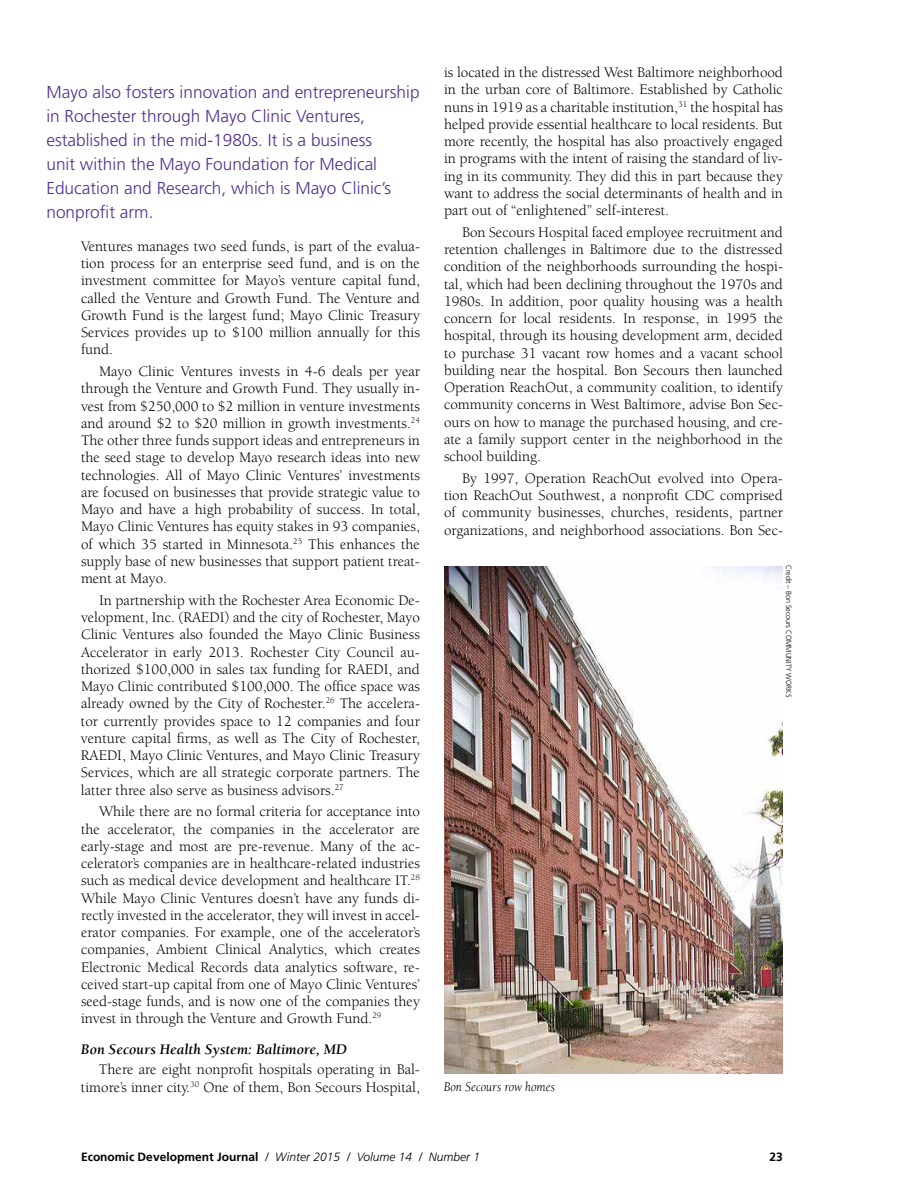
<style>
.page{position:relative;width:918px;height:1188px;background:#fff}
.page>*{position:absolute;margin:0;border:0;box-sizing:border-box;transform-origin:0 0}
.t1{font:300 17.25px/24px "Frutiger";color:#522e91}
.t2{font:15px/17.2px "Berkeley";color:#000;text-align:justify}
.t3{font:italic 700 15px "Berkeley";color:#000}
.t4{font:italic 13.5px "Berkeley";color:#000;scale:.95 1}
.t5{font:italic 300 12px "Frutiger";color:#000}
.t6{font:700 12px "Frutiger";color:#000}
.t7{font:300 7.5px "Frutiger";color:#000;scale:.95 1}
.s1{font-weight:700;font-style:normal}
</style>
<div class="page">
<img style="left:444px;top:567px;width:338px;height:507px">
<p class="t1" style="left:46px;top:80px;width:375px">Mayo also fosters innovation and entrepreneurship in Rochester through Mayo Clinic Ventures, established in the mid-1980s. It is a business<br>unit within the Mayo Foundation for Medical Education and Research, which is Mayo Clinic’s nonprofit arm.</p>
<p class="t2" style="left:81px;top:238px;width:341px">Ventures manages two seed funds, is part of the evalua&shy;tion process for an enterprise seed fund, and is on the investment committee for Mayo’s venture capital fund, called the Venture and Growth Fund. The Venture and Growth Fund is the largest fund; Mayo Clinic Treasury Services provides up to $100 million annually for this fund.</p>
<p class="t2" style="left:81px;top:363px;width:341px;text-indent:18px">Mayo Clinic Ventures invests in 4-6 deals per year through the Venture and Growth Fund. They usually in&shy;vest from $250,000 to $2 million in venture investments and around $2 to $20 million in growth investments.<sup>24<br></sup>The other three funds support ideas and entrepreneurs in the seed stage to develop Mayo research ideas into new technologies. All of Mayo Clinic Ventures’ investments are focused on businesses that provide strategic value to Mayo and have a high probability of success. In total, Mayo Clinic Ventures has equity stakes in 93 companies, of which 35 started in Minnesota.<sup>25</sup> This enhances the supply base of new businesses that support patient treat&shy;ment at Mayo.</p>
<p class="t2" style="left:81px;top:592px;width:341px;text-indent:18px">In partnership with the Rochester Area Economic De&shy;velopment, Inc. (RAEDI) and the city of Rochester, Mayo Clinic Ventures also founded the Mayo Clinic Business Accelerator in early 2013. Rochester City Council au&shy;thorized $100,000 in sales tax funding for RAEDI, and Mayo Clinic contributed $100,000. The office space was already owned by the City of Rochester.<sup>26</sup> The accelera&shy;tor currently provides space to 12 companies and four venture capital firms, as well as The City of Rochester, RAEDI, Mayo Clinic Ventures, and Mayo Clinic Treasury Services, which are all strategic corporate partners. The latter three also serve as business advisors.<sup>27</sup></p>
<p class="t2" style="left:81px;top:803px;width:341px;text-indent:18px">While there are no formal criteria for acceptance into the accelerator, the companies in the accelerator are early-stage and most are pre-revenue. Many of the ac&shy;celerator’s companies are in healthcare-related industries such as medical device development and healthcare IT.<sup>28<br></sup>While Mayo Clinic Ventures doesn’t have any funds di&shy;rectly invested in the accelerator, they will invest in accel&shy;erator companies. For example, one of the accelerator’s companies, Ambient Clinical Analytics, which creates Electronic Medical Records data analytics software, re&shy;ceived start-up capital from one of Mayo Clinic Ventures’ seed-stage funds, and is now one of the companies they invest in through the Venture and Growth Fund.<sup>29</sup></p>
<p class="t3" style="left:81px;top:1042px;width:268px">Bon Secours Health System: Baltimore, MD</p>
<p class="t2" style="left:81px;top:1061px;width:340px;text-align:right">There are eight nonprofit hospitals operating in Bal&shy;timore’s inner city.<sup>30</sup> One of them, Bon Secours Hospital,</p>
<p class="t2" style="left:444px;top:64px;width:341px">is located in the distressed West Baltimore neighborhood in the urban core of Baltimore. Established by Catholic nuns in 1919 as a charitable institution,<sup>31</sup> the hospital has helped provide essential healthcare to local residents. But more recently, the hospital has also proactively engaged in programs with the intent of raising the standard of liv&shy;ing in its community. They did this in part because they want to address the social determinants of health and in part out of “enlightened” self-interest.</p>
<p class="t2" style="left:444px;top:224px;width:341px;text-indent:18px">Bon Secours Hospital faced employee recruitment and retention challenges in Baltimore due to the distressed condition of the neighborhoods surrounding the hospi&shy;tal, which had been declining throughout the 1970s and 1980s. In addition, poor quality housing was a health concern for local residents. In response, in 1995 the hospital, through its housing development arm, decided to purchase 31 vacant row homes and a vacant school building near the hospital. Bon Secours then launched Operation ReachOut, a community coalition, to identify community concerns in West Baltimore, advise Bon Sec&shy;ours on how to manage the purchased housing, and cre&shy;ate a family support center in the neighborhood in the school building.</p>
<p class="t2" style="left:444px;top:470px;width:341px;text-indent:18px">By 1997, Operation ReachOut evolved into Opera&shy;tion ReachOut Southwest, a nonprofit CDC comprised of community businesses, churches, residents, partner organizations, and neighborhood associations. Bon Sec-</p>
<p class="t4" style="left:444px;top:1080px;width:119px">Bon Secours row homes</p>
<p class="t7" style="left:793px;top:565px;width:140px;rotate:90deg">Credit – Bon Secours COMMUNITY WORKS</p>
<p class="t5" style="left:81px;top:1150px;width:401px"><span class="s1">Economic Development Journal</span> / Winter 2015 / Volume 14 / Number 1</p>
<p class="t6" style="left:770px;top:1150px;width:15px">23</p>
</div>
